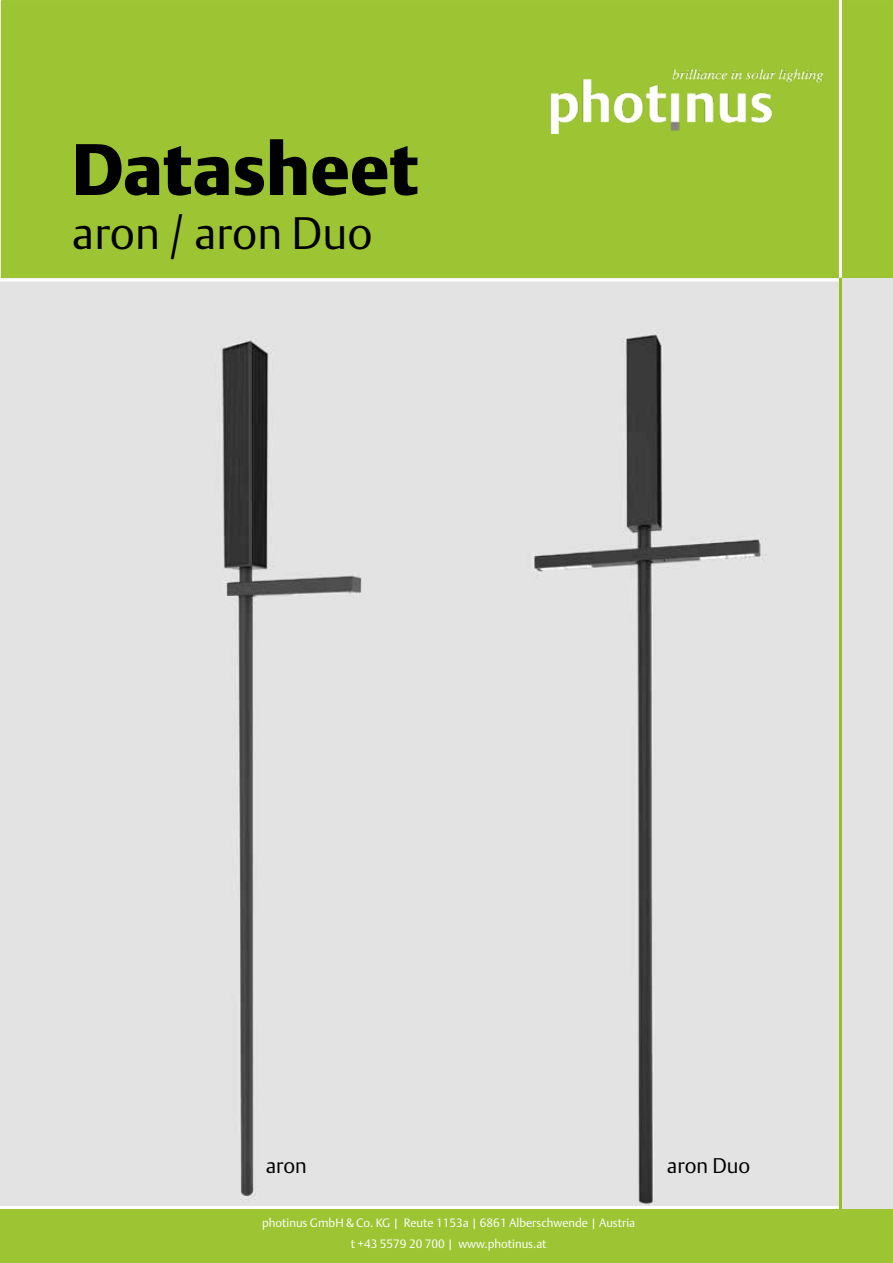
<style>
.page{position:relative;width:893px;height:1263px;background:#fff}
.page>*{position:absolute;margin:0;border:0;box-sizing:border-box;transform-origin:0 0}
.t1{font:900 72px "DTL Argo ST";color:#000}
.t2{font:300 45px "DTL Argo T";color:#000}
.t3{font:300 21px "DTL Argo T";color:#000}
.t4{font:300 12px/21px "DTL Argo T";color:#fff;text-align:center}
</style>
<div class="page">
<div style="left:0;top:279px;width:893px;height:930px;background:#e3e3e3"></div>
<div style="left:1px;top:1px;width:892px;height:277px;background:#9dc533"></div>
<img style="left:550px;top:55px;width:289px;height:79px">
<div style="left:0;top:1209px;width:893px;height:53px;background:#9dc533"></div>
<hr style="left:0;top:1206px;width:842px;height:3px;background:#fff">
<hr style="left:839px;top:0;width:3px;height:282px;background:#fff">
<hr style="left:0;top:279px;width:841px;height:3px;background:#fff">
<hr style="left:839px;top:278px;width:3px;height:931px;background:#95c11f">
<h1 class="t1" style="left:72px;top:127px;width:348px">Datasheet</h1>
<h2 class="t2" style="left:72px;top:206px;width:302px">aron / aron Duo</h2>
<h3 class="t3" style="left:266px;top:1153px;width:43px">aron</h3>
<h3 class="t3" style="left:667px;top:1153px;width:85px">aron Duo</h3>
<p class="t4" style="left:262px;top:1212px;width:374px">photinus GmbH &amp; Co. KG | Reute 1153a | 6861 Alberschwende | Austria t +43 5579 20 700 | www.photinus.at</p>
</div>
